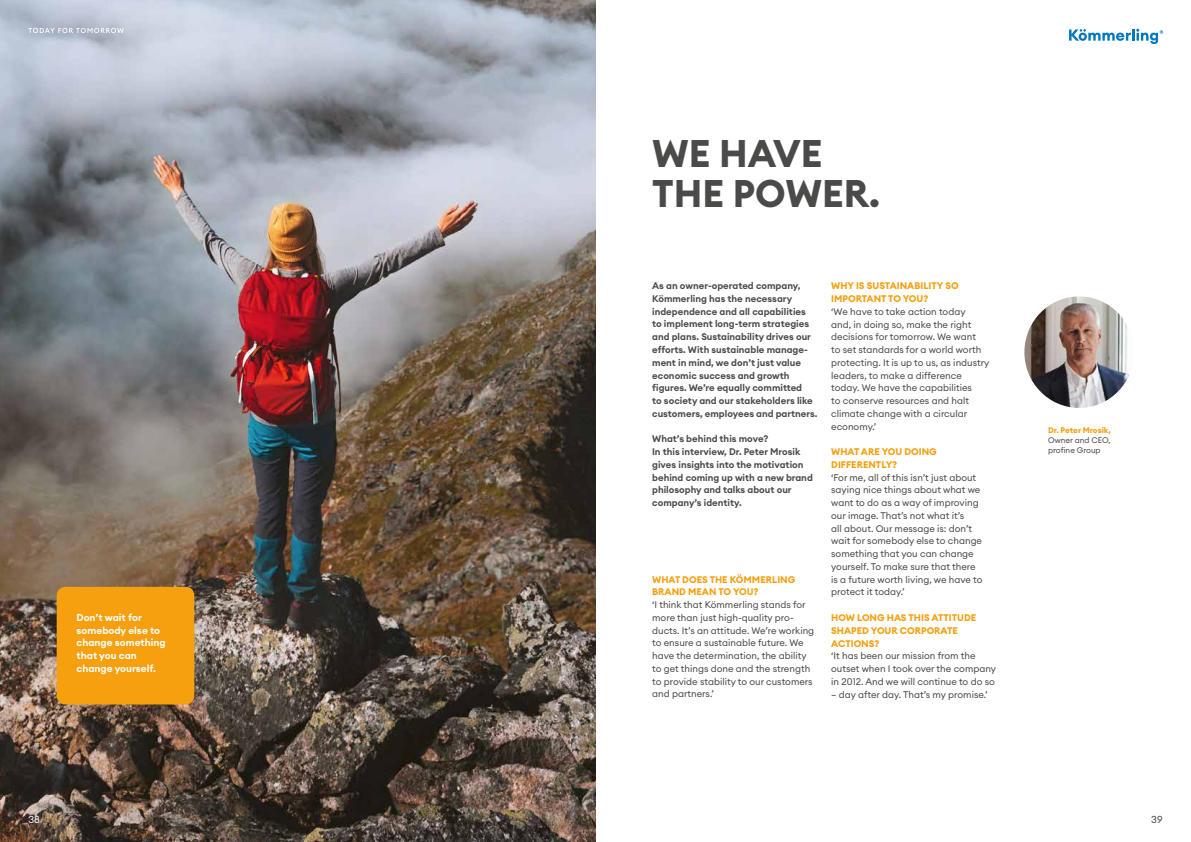
<style>
.page{position:relative;width:1191px;height:842px;background:#fff}
.page>*{position:absolute;margin:0;border:0;box-sizing:border-box;transform-origin:0 0}
.t1{font:700 38px/40px "Euclid Circular A";color:#4a4a49}
.t2{font:600 10px/12.8px "Euclid Circular A";color:#fff}
.t3{font:10px "Euclid Circular A";color:#fff}
.t4{font:10px "Euclid Circular A";color:#4a4a49}
.t5{font:9.5px/12.8px "Euclid Circular A";color:#4a4a49}
.t6{font:600 9.5px/12.8px "Euclid Circular A";color:#4a4a49}
.t7{font:700 9.5px/12.8px "Euclid Circular A";color:#f69f0f}
.t8{font:8px/10px "Euclid Circular A";color:#4a4a49}
.t9{font:700 8px "Euclid Circular A";letter-spacing:-.005em;color:#f69f0f}
</style>
<div class="page">
<img style="left:0;top:0;width:595px;height:842px">
<div style="left:57px;top:587px;width:137px;height:117px;background:#f69f0f;border-radius:9px"></div>
<img style="left:1024px;top:296px;width:105px;height:112px">
<svg style="left:1069px;top:29px;width:94px;height:15px"></svg>
<svg style="left:28px;top:28px;width:96px;height:5px"></svg>
<p class="t2" style="left:77px;top:611px;width:91px">Don’t wait for somebody else to change something that you can change yourself.</p>
<h1 class="t1" style="left:652px;top:134px;width:229px">WE HAVE<br>THE POWER.</h1>
<p class="t6" style="left:652px;top:279px;width:167px">As an owner-operated company, Kömmerling has the necessary independence and all capabilities to implement long-term strategies and plans. Sustainability drives our efforts. With sustainable manage&shy;ment in mind, we don’t just value economic success and growth figures. We’re equally committed<br>to society and our stakeholders like customers, employees and partners.</p>
<p class="t6" style="left:652px;top:433px;width:162px">What’s behind this move?<br>In this interview, Dr. Peter Mrosik gives insights into the motivation behind coming up with a new brand philosophy and talks about our company’s identity.</p>
<p class="t7" style="left:652px;top:573px;width:145px">WHAT DOES THE KÖMMERLING<br>BRAND MEAN TO YOU?</p>
<p class="t5" style="left:652px;top:598px;width:164px">‘I think that Kömmerling stands for more than just high-quality pro&shy;ducts. It’s an attitude. We’re working to ensure a sustainable future. We have the determination, the ability to get things done and the strength to provide stability to our customers and partners.’</p>
<p class="t7" style="left:831px;top:280px;width:129px">WHY IS SUSTAINABILITY SO<br>IMPORTANT TO YOU?</p>
<p class="t5" style="left:831px;top:305px;width:160px">‘We have to take action today<br>and, in doing so, make the right decisions for tomorrow. We want<br>to set standards for a world worth protecting. It is up to us, as industry leaders, to make a difference today. We have the capabilities<br>to conserve resources and halt climate change with a circular economy.’</p>
<p class="t7" style="left:831px;top:445px;width:107px">WHAT ARE YOU DOING<br>DIFFERENTLY?</p>
<p class="t5" style="left:831px;top:471px;width:153px">‘For me, all of this isn’t just about saying nice things about what we want to do as a way of improving our image. That’s not what it’s<br>all about. Our message is: don’t wait for somebody else to change something that you can change yourself. To make sure that there is a future worth living, we have to protect it today.’</p>
<p class="t7" style="left:831px;top:611px;width:147px">HOW LONG HAS THIS ATTITUDE<br>SHAPED YOUR CORPORATE<br>ACTIONS?</p>
<p class="t5" style="left:831px;top:649px;width:166px">‘It has been our mission from the outset when I took over the company in 2012. And we will continue to do so</p>
<p class="t5" style="left:831px;top:688px;width:158px">– day after day. That’s my promise.’</p>
<p class="t9" style="left:1048px;top:425px;width:64px">Dr. Peter Mrosik,</p>
<p class="t8" style="left:1048px;top:435px;width:64px">Owner and CEO, profine Group</p>
<p class="t3" style="left:28px;top:813px;width:13px">38</p>
<p class="t4" style="left:1151px;top:813px;width:13px">39</p>
</div>
